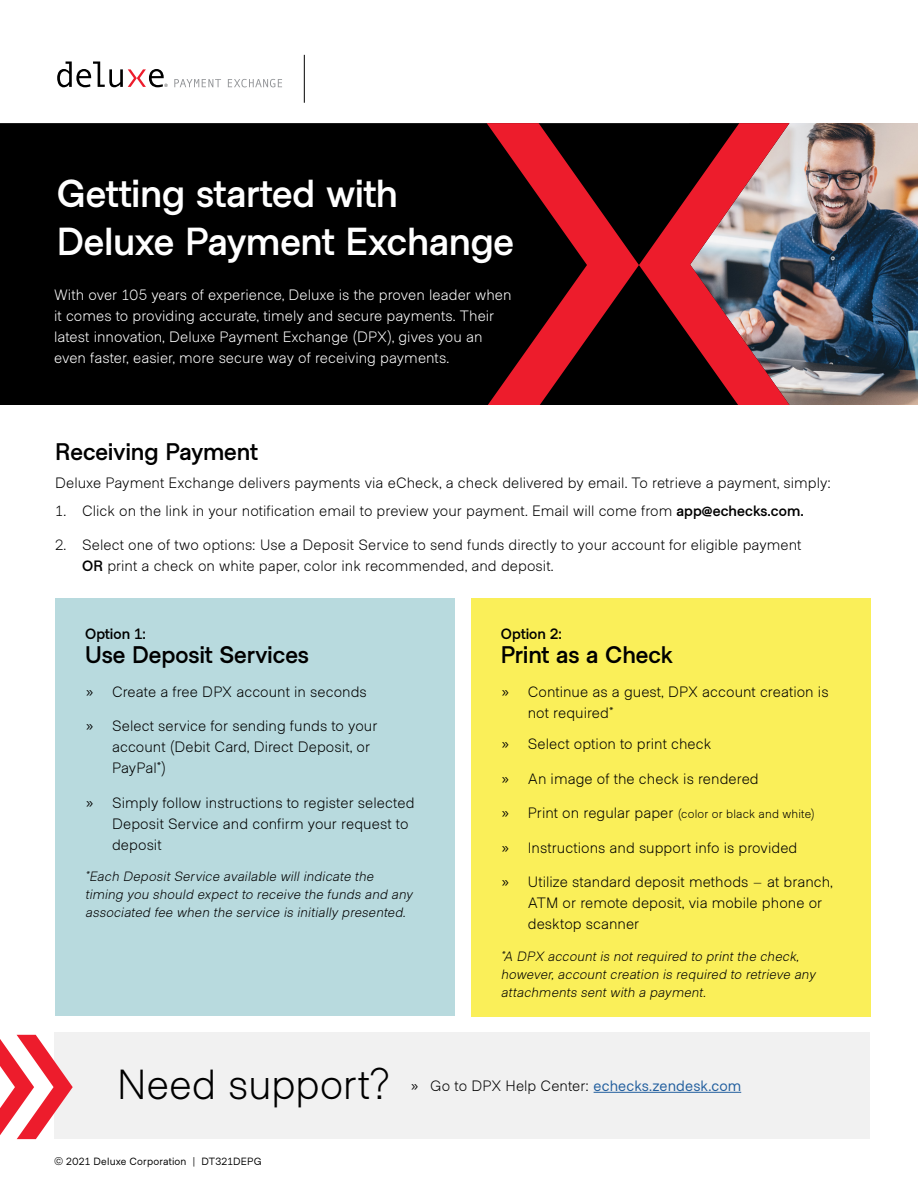
<style>
.page{position:relative;width:918px;height:1188px;background:#fff}
.page>*{position:absolute;margin:0;border:0;box-sizing:border-box;transform-origin:0 0}
.t1{font:300 42px "Metro Sans";letter-spacing:-.005em;color:#000}
.t2{font:700 39px/48px "Metro Sans";letter-spacing:-.005em;color:#fff}
.t3{font:700 24px "Metro Sans";letter-spacing:-.005em;color:#000}
.t4{font:300 15px/21px "Metro Sans";letter-spacing:.005em;color:#000}
.t5{font:300 15px/21px "Metro Sans";letter-spacing:.005em;color:#fff}
.t6{font:15px "Metro Sans";letter-spacing:.005em;color:#215e9e}
.t7{font:700 15px "Metro Sans";letter-spacing:.005em;color:#000}
.t8{font:15px "Metro Sans";color:#000}
.t9{font:italic 300 13.5px/18px "Metro Sans";color:#000}
.t10{font:300 12px "Metro Sans";letter-spacing:.015em;color:#000}
.t11{font:10.5px "Metro Sans";letter-spacing:.02em;color:#000}
.s1{font-weight:700}
.s2{font-weight:400}
.s3{font-size:15px}
.s4{color:#000}
.s5{font-weight:300;color:#000}
</style>
<div class="page">
<div style="left:55px;top:599px;width:400px;height:417px;background:#b8dade"></div>
<div style="left:471px;top:599px;width:400px;height:418px;background:#faef59"></div>
<div style="left:54px;top:1032px;width:815px;height:107px;background:#f1f1f1"></div>
<hr style="left:304px;top:55px;width:1px;height:48px;background:#000">
<hr style="left:594px;top:1092px;width:147px;height:1px;background:#215e9e">
<svg style="left:174px;top:79px;width:47px;height:8px"></svg>
<svg style="left:228px;top:79px;width:54px;height:8px"></svg>
<svg style="left:57px;top:61px;width:111px;height:26px"></svg>
<img style="left:789px;top:123px;width:129px;height:281px">
<div style="left:0;top:123px;width:487px;height:282px;background:#000"></div>
<svg style="left:487px;top:123px;width:302px;height:282px;background:#692228"></svg>
<svg style="left:0;top:1035px;width:73px;height:104px"></svg>
<p class="t2" style="left:57px;top:171px;width:459px">Getting started with<br>Deluxe Payment Exchange</p>
<p class="t5" style="left:54px;top:285px;width:459px">With over 105 years of experience, Deluxe is the proven leader when it comes to providing accurate, timely and secure payments. Their latest innovation, Deluxe Payment Exchange (DPX), gives you an even faster, easier, more secure way of receiving payments.</p>
<h2 class="t3" style="left:55px;top:438px;width:204px">Receiving Payment</h2>
<p class="t4" style="left:55px;top:473px;width:778px">Deluxe Payment Exchange delivers payments via eCheck, a check delivered by email. To retrieve a payment, simply:</p>
<p class="t4" style="left:55px;top:500px;width:750px">1. Click on the link in your notification email to preview your payment. Email will come from <span class="s1">app@echecks.com.</span></p>
<p class="t4" style="left:82px;top:535px;width:721px;text-indent:-27px">2. Select one of two options: Use a Deposit Service to send funds directly to your account for eligible payment<br><span class="s1">OR</span> print a check on white paper, color ink recommended, and deposit.</p>
<p class="t7" style="left:85px;top:625px;width:63px">Option 1:</p>
<h2 class="t3" style="left:85px;top:641px;width:225px">Use Deposit Services</h2>
<p class="t4" style="left:85px;top:682px;width:283px"><span class="s2">»</span> Create a free DPX account in seconds</p>
<p class="t4" style="left:112px;top:716px;width:267px;text-indent:-27px"><span class="s2">»</span> Select service for sending funds to your account (Debit Card, Direct Deposit, or<br>PayPal*)</p>
<p class="t4" style="left:112px;top:793px;width:304px;text-indent:-27px"><span class="s2">»</span> Simply follow instructions to register selected<br>Deposit Service and confirm your request to deposit</p>
<p class="t9" style="left:85px;top:868px;width:332px">*Each DepositService available willindicate the timing you should expectto receive the funds and any associated fee when the service is initially presented.</p>
<p class="t7" style="left:501px;top:625px;width:63px">Option 2:</p>
<h2 class="t3" style="left:501px;top:641px;width:174px">Print as a Check</h2>
<p class="t8" style="left:501px;top:683px;width:11px">»</p>
<p class="t4" style="left:528px;top:682px;width:302px">Continue as a guest, DPX account creation is not required*</p>
<p class="t8" style="left:501px;top:736px;width:11px">»</p>
<p class="t4" style="left:528px;top:734px;width:185px">Select option to print check</p>
<p class="t8" style="left:501px;top:770px;width:11px">»</p>
<p class="t4" style="left:528px;top:769px;width:233px">An image of the check is rendered</p>
<p class="t8" style="left:501px;top:805px;width:11px">»</p>
<p class="t10" style="left:528px;top:807px;width:289px"><span class="s3">Print on regular paper</span> (color or black and white)</p>
<p class="t8" style="left:501px;top:839px;width:11px">»</p>
<p class="t4" style="left:528px;top:838px;width:271px">Instructions and support info is provided</p>
<p class="t8" style="left:501px;top:874px;width:11px">»</p>
<p class="t4" style="left:528px;top:872px;width:307px">Utilize standard deposit methods – at branch,<br>ATM or remote deposit, via mobile phone or desktop scanner</p>
<p class="t9" style="left:501px;top:948px;width:319px">*A DPX accountis notrequired to printthe check, however,accountcreation is required to retrieve any attachments sentwith a payment.</p>
<h1 class="t1" style="left:117px;top:1059px;width:276px">Need support?</h1>
<p class="t11" style="left:54px;top:1155px;width:209px">© 2021 Deluxe Corporation | DT321DEPG</p>
<p class="t6" style="left:410px;top:1077px;width:333px"><span class="s4">»</span> <span class="s5">Go to DPX Help Center:</span> echecks.zendesk.com</p>
</div>
